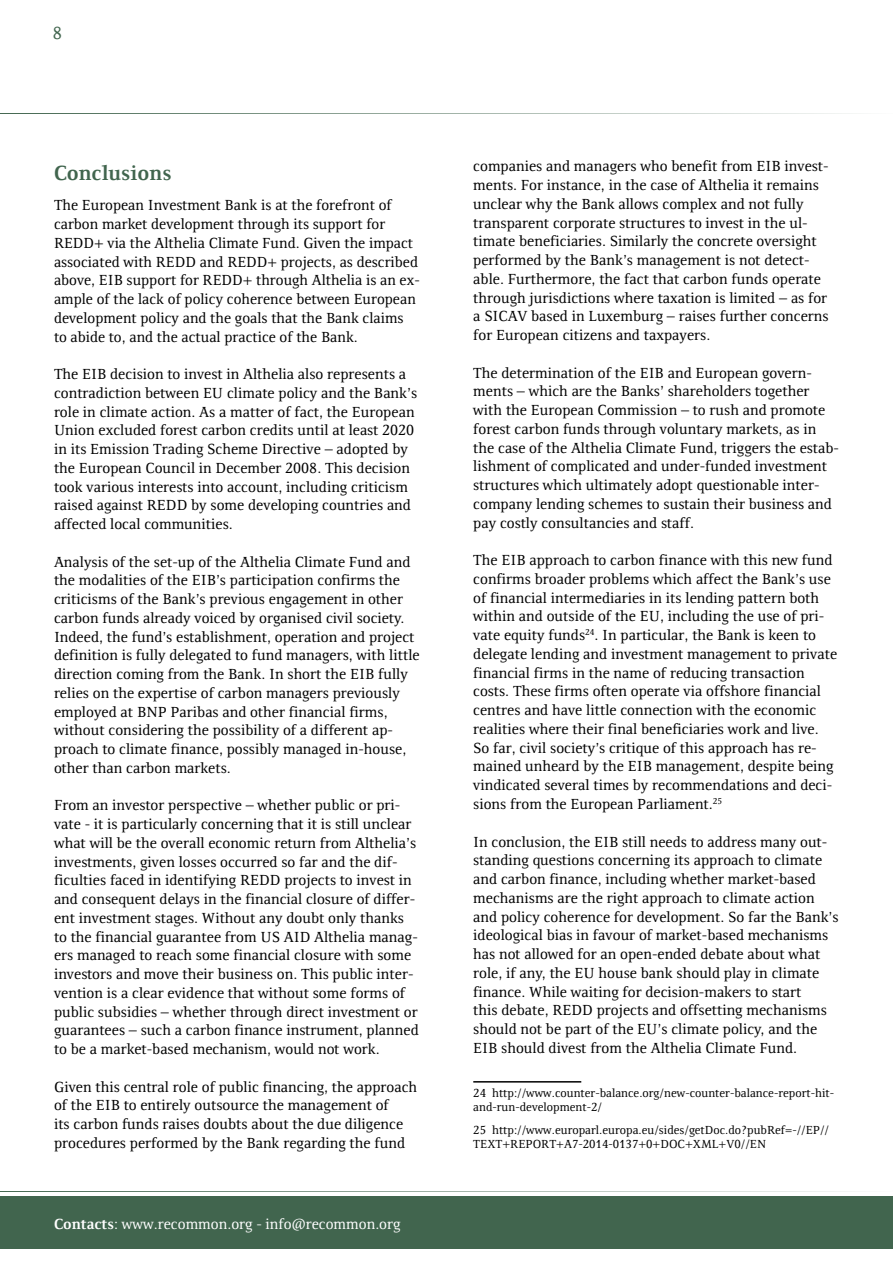
<style>
.page{position:relative;width:893px;height:1263px;background:#fff}
.page>*{position:absolute;margin:0;border:0;box-sizing:border-box;transform-origin:0 0}
.t1{font:700 21px "Resavska BG";color:#41654e}
.t2{font:18px "Resavska BG Sans";color:#41654e}
.t3{font:15px/18.8px "Resavska BG";color:#000}
.t4{font:15px "Resavska BG";color:#fff}
.t5{font:12px/14.4px "Resavska BG";color:#000}
.s1{font-weight:700}
</style>
<div class="page">
<div style="left:0;top:1196px;width:893px;height:53px;background:#41654e"></div>
<hr style="left:0;top:113px;width:893px;height:1px;background:#41654e">
<hr style="left:0;top:1191px;width:893px;height:1px;background:#41654e">
<hr style="left:473px;top:1081px;width:108px;height:1px;background:#000">
<p class="t2" style="left:52px;top:23px;width:11px">8</p>
<h1 class="t1" style="left:54px;top:161px;width:119px">Conclusions</h1>
<p class="t3" style="left:54px;top:196px;width:367px">The European Investment Bank is at the forefront of carbon market development through its support for REDD+ via the Althelia Climate Fund. Given the impact associated with REDD and REDD+ projects, as described above, EIB support for REDD+ through Althelia is an ex&shy;ample of the lack of policy coherence between European development policy and the goals that the Bank claims to abide to, and the actual practice of the Bank.</p>
<p class="t3" style="left:54px;top:365px;width:365px">The EIB decision to invest in Althelia also represents a contradiction between EU climate policy and the Bank’s role in climate action. As a matter of fact, the European Union excluded forest carbon credits until at least 2020 in its Emission Trading Scheme Directive – adopted by the European Council in December 2008. This decision took various interests into account, including criticism raised against REDD by some developing countries and affected local communities.</p>
<p class="t3" style="left:54px;top:552px;width:367px">Analysis of the set-up of the Althelia Climate Fund and the modalities of the EIB’s participation confirms the criticisms of the Bank’s previous engagement in other carbon funds already voiced by organised civil society.<br>Indeed, the fund’s establishment, operation and project definition is fully delegated to fund managers, with little direction coming from the Bank. In short the EIB fully relies on the expertise of carbon managers previously employed at BNP Paribas and other financial firms, without considering the possibility of a different ap&shy;proach to climate finance, possibly managed in-house, other than carbon markets.</p>
<p class="t3" style="left:54px;top:796px;width:366px">From an investor perspective – whether public or pri&shy;vate - it is particularly concerning that it is still unclear what will be the overall economic return from Althelia’s investments, given losses occurred so far and the dif&shy;ficulties faced in identifying REDD projects to invest in and consequent delays in the financial closure of differ&shy;ent investment stages. Without any doubt only thanks to the financial guarantee from US AID Althelia manag&shy;ers managed to reach some financial closure with some investors and move their business on. This public inter&shy;vention is a clear evidence that without some forms of public subsidies – whether through direct investment or guarantees – such a carbon finance instrument, planned to be a market-based mechanism, would not work.</p>
<p class="t3" style="left:54px;top:1077px;width:365px">Given this central role of public financing, the approach of the EIB to entirely outsource the management of<br>its carbon funds raises doubts about the due diligence procedures performed by the Bank regarding the fund</p>
<p class="t4" style="left:54px;top:1215px;width:348px"><span class="s1">Contacts</span>: www.recommon.org - info@recommon.org</p>
<p class="t3" style="left:473px;top:157px;width:357px">companies and managers who benefit from EIB invest&shy;ments. For instance, in the case of Althelia it remains unclear why the Bank allows complex and not fully transparent corporate structures to invest in the ul&shy;timate beneficiaries. Similarly the concrete oversight performed by the Bank’s management is not detect&shy;able. Furthermore, the fact that carbon funds operate through jurisdictions where taxation is limited – as for a SICAV based in Luxemburg – raises further concerns for European citizens and taxpayers.</p>
<p class="t3" style="left:473px;top:363px;width:367px">The determination of the EIB and European govern&shy;ments – which are the Banks’ shareholders together with the European Commission – to rush and promote forest carbon funds through voluntary markets, as in the case of the Althelia Climate Fund, triggers the estab&shy;lishment of complicated and under-funded investment structures which ultimately adopt questionable inter&shy;company lending schemes to sustain their business and pay costly consultancies and staff.</p>
<p class="t3" style="left:473px;top:551px;width:365px">The EIB approach to carbon finance with this new fund confirms broader problems which affect the Bank’s use of financial intermediaries in its lending pattern both within and outside of the EU, including the use of pri&shy;vate equity funds<sup>24</sup>. In particular, the Bank is keen to delegate lending and investment management to private financial firms in the name of reducing transaction costs. These firms often operate via offshore financial centres and have little connection with the economic realities where their final beneficiaries work and live.<br>So far, civil society’s critique of this approach has re&shy;mained unheard by the EIB management, despite being vindicated several times by recommendations and deci&shy;sions from the European Parliament.<sup>25</sup></p>
<p class="t3" style="left:473px;top:832px;width:367px">In conclusion, the EIB still needs to address many out&shy;standing questions concerning its approach to climate and carbon finance, including whether market-based mechanisms are the right approach to climate action and policy coherence for development. So far the Bank’s ideological bias in favour of market-based mechanisms has not allowed for an open-ended debate about what role, if any, the EU house bank should play in climate finance. While waiting for decision-makers to start<br>this debate, REDD projects and offsetting mechanisms should not be part of the EU’s climate policy, and the EIB should divest from the Althelia Climate Fund.</p>
<p class="t5" style="left:473px;top:1085px;width:362px">24 http://www.counter-balance.org/new-counter-balance-report-hit&shy;and-run-development-2/</p>
<p class="t5" style="left:473px;top:1122px;width:357px">25 http://www.europarl.europa.eu/sides/getDoc.do?pubRef=-//EP//<br>TEXT+REPORT+A7-2014-0137+0+DOC+XML+V0//EN</p>
</div>
